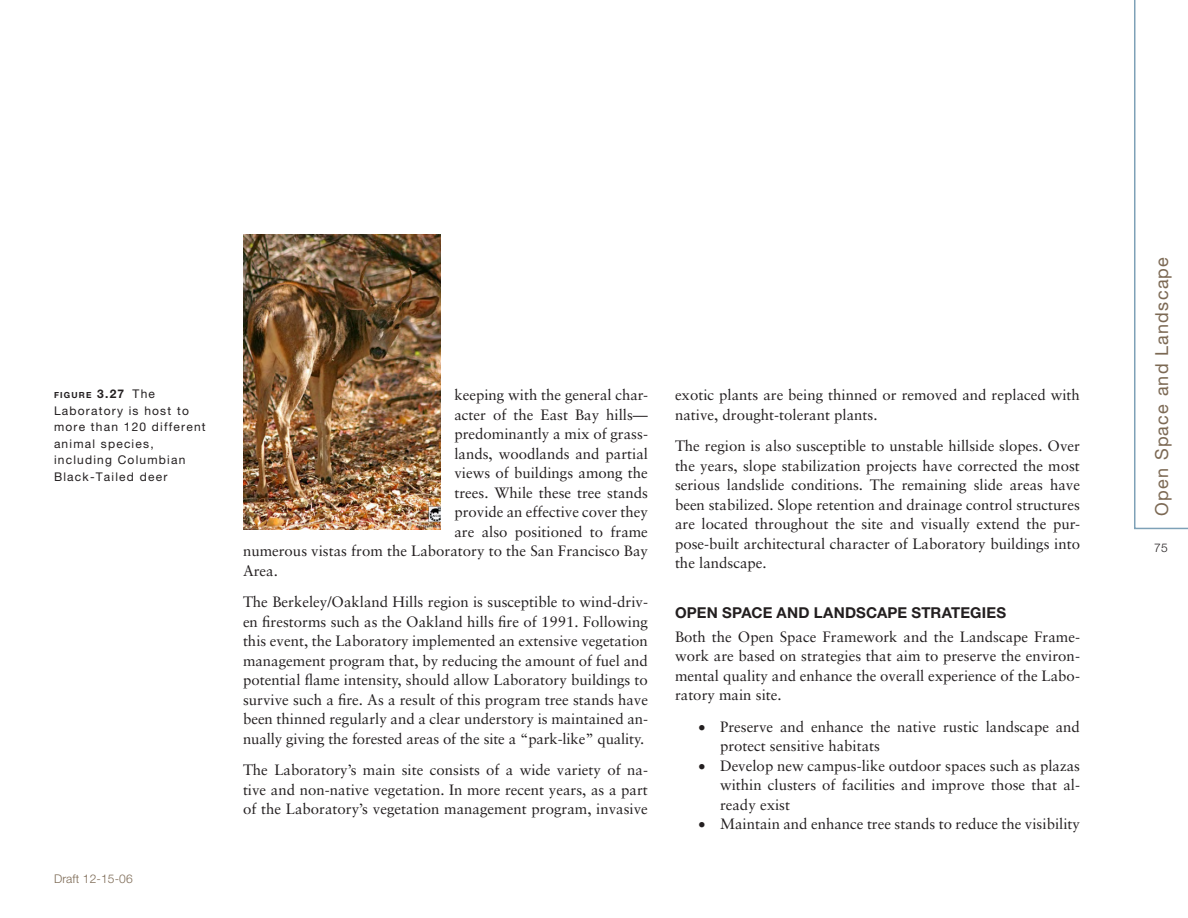
<style>
.page{position:relative;width:1188px;height:918px;background:#fff}
.page>*{position:absolute;margin:0;border:0;box-sizing:border-box;transform-origin:0 0}
.t1{font:18px "Helvetica Neue";color:#7c6954}
.Body_Text{font:15px/19.5px "Sabon";color:#231f20;text-align:justify}
.tabs{font:15px/19.5px "Sabon";color:#231f20}
.Heading_3{font:700 15px "Helvetica Neue";letter-spacing:.015em;color:#231f20}
._9_Caption{font:12px/16.5px "Helvetica Neue";letter-spacing:.1em;color:#231f20}
.t2{font:300 12px "Helvetica Neue";letter-spacing:.01em;color:#7c6954}
.t3{font:300 12px "Helvetica Neue";color:#231f20}
._9_Caption-2{font:700 8.4px "Helvetica Neue";letter-spacing:.145em;color:#231f20}
.s1{font-size:12px}
.s2{font-weight:400;font-size:12px}
</style>
<div class="page">
<svg style="left:1134px;top:0;width:54px;height:529px"></svg>
<img style="left:243px;top:235px;width:198px;height:294px">
<p class="_9_Caption-2" style="left:54px;top:390px;width:103px">FIGURE <span class="s1">3.27</span> <span class="s2">The</span></p>
<p class="_9_Caption" style="left:54px;top:402px;width:153px">Laboratory is host to more than 120 different animal species, including Columbian<br>Black-Tailed deer</p>
<p class="t2" style="left:54px;top:872px;width:80px">Draft 1 2-1 5-06</p>
<p class="Body_Text" style="left:454px;top:385px;width:195px">keeping with the general char-</p>
<p class="Body_Text" style="left:454px;top:405px;width:195px">acter of the East Bay hills—</p>
<p class="Body_Text" style="left:454px;top:424px;width:195px">predominantly a mix of grass-</p>
<p class="Body_Text" style="left:454px;top:444px;width:195px">lands, woodlands and partial</p>
<p class="Body_Text" style="left:454px;top:463px;width:195px">views of buildings among the</p>
<p class="Body_Text" style="left:454px;top:483px;width:195px">trees. While these tree stands</p>
<p class="Body_Text" style="left:454px;top:502px;width:195px">provide an effective cover they</p>
<p class="Body_Text" style="left:454px;top:522px;width:195px">are also positioned to frame</p>
<p class="Body_Text" style="left:243px;top:541px;width:406px">numerous vistas from the Laboratory to the San Francisco Bay</p>
<p class="Body_Text" style="left:243px;top:561px;width:36px">Area.</p>
<p class="Body_Text" style="left:243px;top:592px;width:407px">The Berkeley/Oakland Hills region is susceptible to wind-driv&shy;en firestorms such as the Oakland hills fire of 1991. Following this event, the Laboratory implemented an extensive vegetation management program that, by reducing the amount of fuel and potential flame intensity, should allow Laboratory buildings to survive such a fire. As a result of this program tree stands have been thinned regularly and a clear understory is maintained an&shy;nually giving the forested areas of the site a “park-like” quality.</p>
<p class="Body_Text" style="left:243px;top:760px;width:407px">The Laboratory’s main site consists of a wide variety of na&shy;tive and non-native vegetation. In more recent years, as a part of the Laboratory’s vegetation management program, invasive</p>
<p class="Body_Text" style="left:675px;top:385px;width:406px">exotic plants are being thinned or removed and replaced with native, drought-tolerant plants.</p>
<p class="Body_Text" style="left:675px;top:436px;width:407px">The region is also susceptible to unstable hillside slopes. Over the years, slope stabilization projects have corrected the most serious landslide conditions. The remaining slide areas have been stabilized. Slope retention and drainage control structures are located throughout the site and visually extend the pur&shy;pose-built architectural character of Laboratory buildings into the landscape.</p>
<p class="Heading_3" style="left:675px;top:603px;width:333px">OPEN SPACE AND LANDSCAPE STRATEGIES</p>
<p class="Body_Text" style="left:675px;top:627px;width:407px">Both the Open Space Framework and the Landscape Frame&shy;work are based on strategies that aim to preserve the environ&shy;mental quality and enhance the overall experience of the Labo&shy;ratory main site.</p>
<p class="tabs" style="left:720px;top:717px;width:361px;text-indent:-22px">• Preserve and enhance the native rustic landscape and protect sensitive habitats</p>
<p class="tabs" style="left:720px;top:756px;width:362px;text-align:justify;text-indent:-22px">• Develop new campus-like outdoor spaces such as plazas within clusters of facilities and improve those that al&shy;ready exist</p>
<p class="tabs" style="left:698px;top:814px;width:383px">• Maintain and enhance tree stands to reduce the visibility</p>
<p class="t1" style="left:1151px;top:516px;width:260px;rotate:-90deg">Open Space and Landscape</p>
<p class="t3" style="left:1154px;top:541px;width:15px">75</p>
</div>
